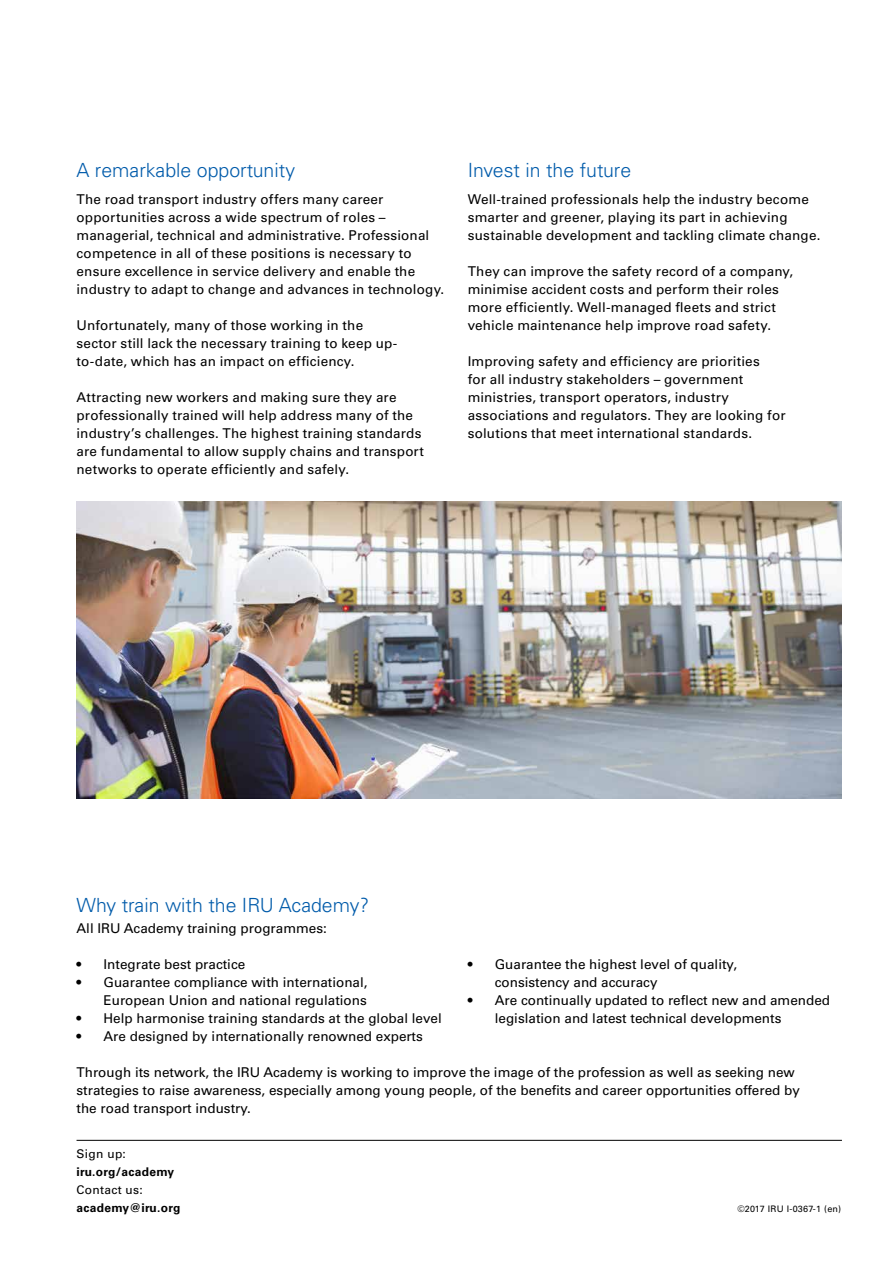
<style>
.page{position:relative;width:893px;height:1263px;background:#fff}
.page>*{position:absolute;margin:0;border:0;box-sizing:border-box;transform-origin:0 0}
.t1{font:300 19.5px "Univers LT Std";color:#005baa}
.t2{font:13.5px/18px "Univers LT Std";letter-spacing:.005em;color:#000}
.t3{font:700 12px "Univers LT Std";letter-spacing:.025em;color:#000}
.t4{font:12px "Univers LT Std";letter-spacing:.025em;color:#000}
.t5{font:9px "Univers LT Std";letter-spacing:.025em;color:#000}
</style>
<div class="page">
<img style="left:77px;top:501px;width:765px;height:297px">
<hr style="left:77px;top:1140px;width:765px;height:1px;background:#000">
<h1 class="t1" style="left:77px;top:158px;width:220px">A remarkable opportunity</h1>
<p class="t2" style="left:77px;top:190px;width:369px">The road transport industry offers many career opportunities across a wide spectrum of roles – managerial, technical and administrative. Professional competence in all of these positions is necessary to ensure excellence in service delivery and enable the industry to adapt to change and advances in technology.</p>
<p class="t2" style="left:77px;top:316px;width:322px">Unfortunately, many of those working in the sector still lack the necessary training to keep up&shy;to-date, which has an impact on efficiency.</p>
<p class="t2" style="left:77px;top:388px;width:349px">Attracting new workers and making sure they are professionally trained will help address many of the industry’s challenges. The highest training standards are fundamental to allow supply chains and transport networks to operate efficiently and safely.</p>
<h1 class="t1" style="left:468px;top:158px;width:165px">Invest in the future</h1>
<p class="t2" style="left:468px;top:190px;width:354px">Well-trained professionals help the industry become smarter and greener, playing its part in achieving sustainable development and tackling climate change.</p>
<p class="t2" style="left:468px;top:262px;width:327px">They can improve the safety record of a company, minimise accident costs and perform their roles more efficiently. Well-managed fleets and strict vehicle maintenance help improve road safety.</p>
<p class="t2" style="left:468px;top:352px;width:319px">Improving safety and efficiency are priorities<br>for all industry stakeholders – government ministries, transport operators, industry associations and regulators. They are looking for solutions that meet international standards.</p>
<h1 class="t1" style="left:77px;top:893px;width:294px">Why train with the IRU Academy?</h1>
<p class="t2" style="left:77px;top:919px;width:252px">All IRU Academy training programmes:</p>
<p class="t2" style="left:77px;top:955px;width:170px">• Integrate best practice</p>
<p class="t2" style="left:77px;top:973px;width:293px;text-align:right">• Guarantee compliance with international,<br>European Union and national regulations</p>
<p class="t2" style="left:77px;top:1009px;width:367px">• Help harmonise training standards at the global level</p>
<p class="t2" style="left:77px;top:1027px;width:348px">• Are designed by internationally renowned experts</p>
<p class="t2" style="left:495px;top:955px;width:244px;text-indent:-27px">• Guarantee the highest level of quality, consistency and accuracy</p>
<p class="t2" style="left:495px;top:991px;width:337px;text-indent:-27px">• Are continually updated to reflect new and amended legislation and latest technical developments</p>
<p class="t2" style="left:77px;top:1063px;width:725px">Through its network, the IRU Academy is working to improve the image of the profession as well as seeking new strategies to raise awareness, especially among young people, of the benefits and career opportunities offered by the road transport industry.</p>
<p class="t4" style="left:77px;top:1147px;width:51px">Sign up:</p>
<p class="t3" style="left:77px;top:1165px;width:99px">iru.org/academy</p>
<p class="t4" style="left:77px;top:1183px;width:68px">Contact us:</p>
<p class="t3" style="left:77px;top:1201px;width:105px">academy@iru.org</p>
<p class="t5" style="left:737px;top:1204px;width:105px">©2017 IRU I-0367-1 (en)</p>
</div>
